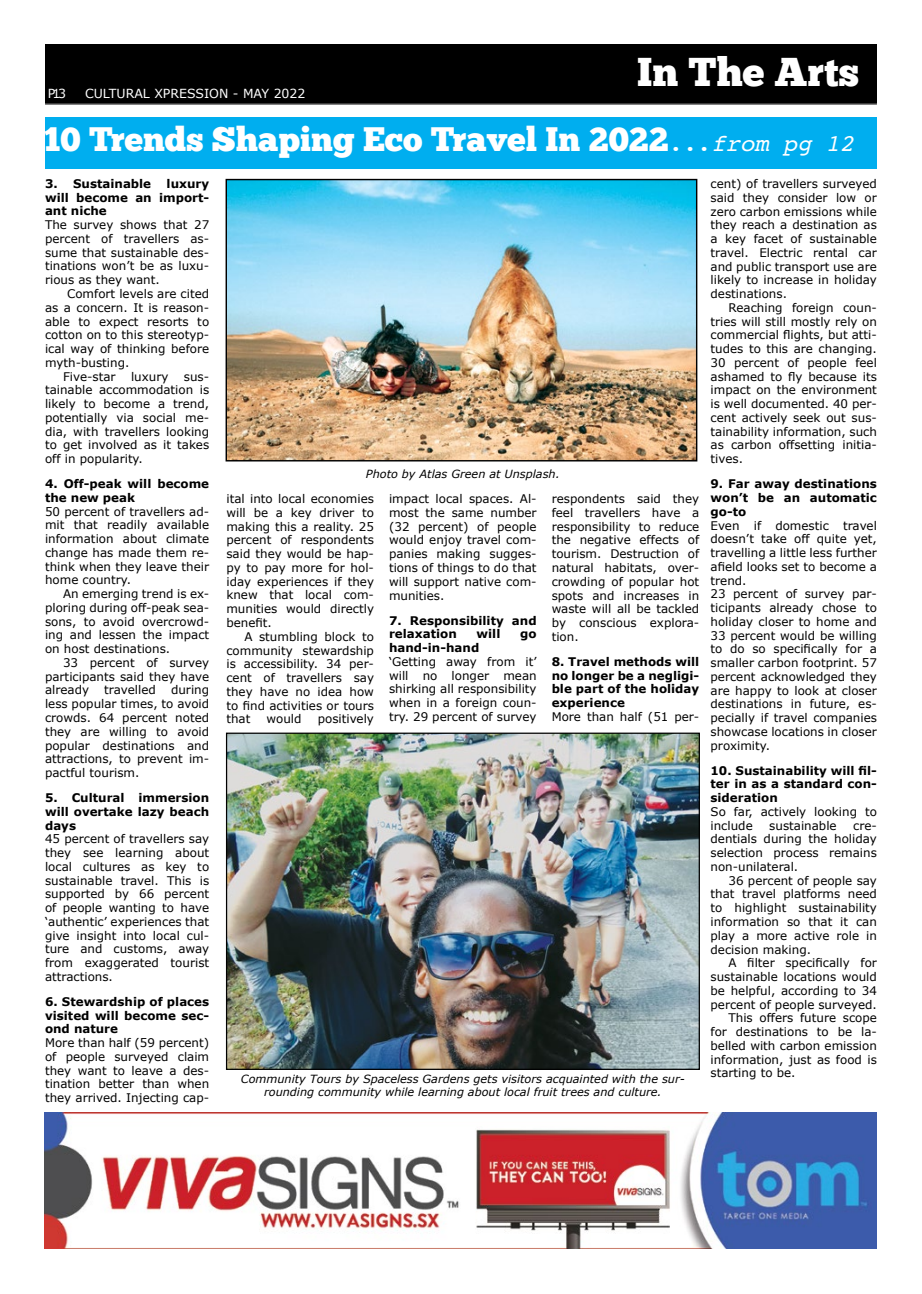
<style>
.page{position:relative;width:922px;height:1294px;background:#fff}
.page>*{position:absolute;margin:0;border:0;box-sizing:border-box;transform-origin:0 0}
.t1{font:40px "Chunk Five Ex";color:#fff}
.t2{font:33.75px "Chunk Five Ex";color:#fff}
.t3{font:12.5px "Verdana";color:#fff}
.t4{font:11.88px/13.8px "Verdana";color:#000;text-align:justify}
.t5{font:700 11.88px/13.8px "Verdana";color:#000;text-align:justify}
.t6{font:italic 11.25px/12.5px "Verdana";color:#000;text-align:center}
.s1{font-family:"Courier";font-size:23.75px}
.s2{font-family:"Courier";font-style:italic;font-size:23.75px}
</style>
<div class="page">
<div style="left:45px;top:44px;width:831px;height:59px;background:#000"></div>
<hr style="left:45px;top:103px;width:831px;height:1px;background:#000">
<div style="left:45px;top:117px;width:831px;height:52px;background:#00aeef"></div>
<img style="left:44px;top:1112px;width:832px;height:136px">
<img style="left:227px;top:181px;width:468px;height:278px">
<div style="left:225px;top:179px;width:472px;height:282px;border:1px solid #000"></div>
<img style="left:228px;top:734px;width:469px;height:333px">
<div style="left:226px;top:732px;width:473px;height:337px;border:1px solid #000"></div>
<p class="t3" style="left:48px;top:85px;width:20px">P13</p>
<p class="t3" style="left:85px;top:85px;width:222px">cultural xpression - may 2022</p>
<h1 class="t1" style="left:637px;top:42px;width:223px">In The Arts</h1>
<h2 class="t2" style="left:44px;top:114px;width:811px">10 Trends Shaping Eco Travel In 2022<span class="s1">...</span><span class="s2">from pg 12</span></h2>
<p class="t5" style="left:45px;top:177px;width:166px;text-indent:122px">luxury will become an import&shy;ant niche</p>
<p class="t4" style="left:45px;top:218px;width:166px">The survey shows that 27 percent of travellers as&shy;sume that sustainable des&shy;tinations won’t be as luxu&shy;rious as they want.</p>
<p class="t4" style="left:67px;top:287px;width:143px">Comfort levels are cited</p>
<p class="t4" style="left:45px;top:301px;width:166px">as a concern. It is reason-</p>
<p class="t4" style="left:45px;top:314px;width:166px">able to expect resorts to</p>
<p class="t4" style="left:45px;top:328px;width:166px">cotton on to this stereotyp-</p>
<p class="t4" style="left:45px;top:342px;width:166px">ical way of thinking before</p>
<p class="t4" style="left:45px;top:356px;width:86px">myth-busting.</p>
<p class="t4" style="left:63px;top:369px;width:54px">Five-star</p>
<p class="t4" style="left:131px;top:369px;width:39px">luxury</p>
<p class="t5" style="left:45px;top:177px;width:108px">3. Sustainable</p>
<p class="t4" style="left:45px;top:369px;width:166px;text-indent:139px">sus&shy;tainable accommodation is likely to become a trend, potentially via social me&shy;dia, with travellers looking to get involved as it takes off in popularity.</p>
<p class="t5" style="left:45px;top:477px;width:166px">4. Off-peak will become the new peak</p>
<p class="t4" style="left:45px;top:504px;width:166px">50 percent of travellers ad&shy;mit that readily available information about climate change has made them re&shy;think when they leave their home country.</p>
<p class="t4" style="left:45px;top:587px;width:166px;text-indent:18px">An emerging trend is ex&shy;ploring during off-peak sea&shy;sons, to avoid overcrowd&shy;ing and lessen the impact on host destinations.</p>
<p class="t4" style="left:45px;top:656px;width:166px;text-indent:18px">33 percent of survey participants said they have already</p>
<p class="t4" style="left:45px;top:683px;width:166px;text-indent:126px">during less popular times, to avoid crowds. 64 percent noted they are willing to avoid popular destinations and attractions, to prevent im&shy;pactful tourism.</p>
<p class="t5" style="left:45px;top:791px;width:166px">5. Cultural immersion will overtake lazy beach days</p>
<p class="t4" style="left:45px;top:832px;width:166px">45 percent of travellers say they see learning about local cultures as key to sustainable travel. This is supported by 66 percent of people wanting to have ‘authentic’ experiences that give insight into local cul&shy;ture and customs, away from exaggerated tourist attractions.</p>
<p class="t5" style="left:45px;top:994px;width:166px">6. Stewardship of places visited will become sec&shy;ond nature</p>
<p class="t4" style="left:45px;top:1036px;width:166px">More than half (59 percent) of people surveyed claim they want to leave a des&shy;tination better than when they arrived. Injecting cap-</p>
<p class="t4" style="left:104px;top:683px;width:53px">travelled</p>
<p class="t6" style="left:366px;top:468px;width:195px">Photo by Atlas Green at Unsplash.</p>
<p class="t4" style="left:226px;top:492px;width:149px">ital into local economies will be a key driver to making this a reality. 25 percent of respondents said they would be hap&shy;py to pay more for hol&shy;iday experiences if they knew that local com&shy;munities would directly benefit.</p>
<p class="t4" style="left:226px;top:629px;width:149px;text-indent:18px">A stumbling block to community stewardship is accessibility. 34 per&shy;cent of travellers say they have no idea how to find activities or tours that</p>
<p class="t4" style="left:266px;top:712px;width:37px">would</p>
<p class="t4" style="left:317px;top:712px;width:58px">positively</p>
<p class="t4" style="left:389px;top:492px;width:149px">impact local spaces. Al&shy;most the same number (32 percent) of people would enjoy travel com&shy;panies making sugges&shy;tions of things to do that will support native com&shy;munities.</p>
<p class="t5" style="left:389px;top:613px;width:149px">7. Responsibility and relaxation</p>
<p class="t5" style="left:476px;top:627px;width:25px">will</p>
<p class="t5" style="left:520px;top:627px;width:18px">go</p>
<p class="t5" style="left:389px;top:641px;width:92px">hand-in-hand</p>
<p class="t4" style="left:389px;top:654px;width:149px">‘Getting away from it’ will no longer mean shirking all responsibility when in a foreign coun&shy;try. 29 percent of survey</p>
<p class="t4" style="left:551px;top:492px;width:149px">respondents said they feel travellers have a responsibility to reduce the negative effects of tourism. Destruction of natural habitats, over&shy;crowding of popular hot spots and increases in waste will all be tackled by conscious explora&shy;tion.</p>
<p class="t5" style="left:551px;top:654px;width:149px">8. Travel methods will no longer be a negligi&shy;ble part of the holiday experience</p>
<p class="t4" style="left:551px;top:709px;width:149px">More than half (51 per-</p>
<p class="t6" style="left:241px;top:1072px;width:445px">Community Tours by Spaceless Gardens gets visitors acquainted with the sur&shy;rounding community while learning about local fruit trees and culture.</p>
<p class="t4" style="left:710px;top:177px;width:168px">cent) of travellers surveyed said they consider low or zero carbon emissions while they reach a destination as a key facet of sustainable travel. Electric rental car and public transport use are likely to increase in holiday destinations.</p>
<p class="t4" style="left:710px;top:301px;width:168px;text-indent:18px">Reaching foreign coun&shy;tries will still mostly rely on commercial flights, but atti&shy;tudes to this are changing.<br>30 percent of people feel ashamed to fly because its impact on the environment is well documented. 40 per&shy;cent actively seek out sus&shy;tainability information, such as carbon offsetting initia&shy;tives.</p>
<p class="t5" style="left:710px;top:477px;width:168px">9. Far away destinations won’t be an automatic go-to</p>
<p class="t4" style="left:710px;top:518px;width:168px;text-align:left">Even if domestic travel doesn’t take off quite yet, travelling a little less further afield looks set to become a trend.<br>23 percent of survey par&shy;ticipants already chose to holiday closer to home and<br>33 percent would be willing to do so specifically for a smaller carbon footprint. 57 percent acknowledged they are happy to look at closer destinations in future, es&shy;pecially if travel companies showcase locations in closer proximity.</p>
<p class="t5" style="left:710px;top:763px;width:168px">10. Sustainability will fil&shy;ter in as a standard con&shy;sideration</p>
<p class="t4" style="left:710px;top:804px;width:168px">So far, actively looking to include</p>
<p class="t4" style="left:769px;top:818px;width:69px">sustainable</p>
<p class="t4" style="left:710px;top:818px;width:168px;text-indent:143px">cre&shy;dentials during the holiday selection process remains non-unilateral.</p>
<p class="t4" style="left:710px;top:873px;width:168px;text-indent:18px">36 percent of people say that travel platforms need to highlight sustainability information so that it can play a more active role in decision making.</p>
<p class="t4" style="left:728px;top:956px;width:150px">A filter specifically for</p>
<p class="t4" style="left:710px;top:970px;width:168px">sustainable locations would</p>
<p class="t4" style="left:710px;top:983px;width:168px">be helpful, according to 34</p>
<p class="t4" style="left:710px;top:997px;width:168px">percent of people surveyed.</p>
<p class="t4" style="left:728px;top:1011px;width:150px">This offers future scope</p>
<p class="t4" style="left:710px;top:1025px;width:168px">for destinations to be la-</p>
<p class="t4" style="left:710px;top:1038px;width:168px">belled with carbon emission</p>
<p class="t4" style="left:710px;top:1052px;width:168px">information, just as food is</p>
<p class="t4" style="left:710px;top:1066px;width:86px">starting to be.</p>
</div>
